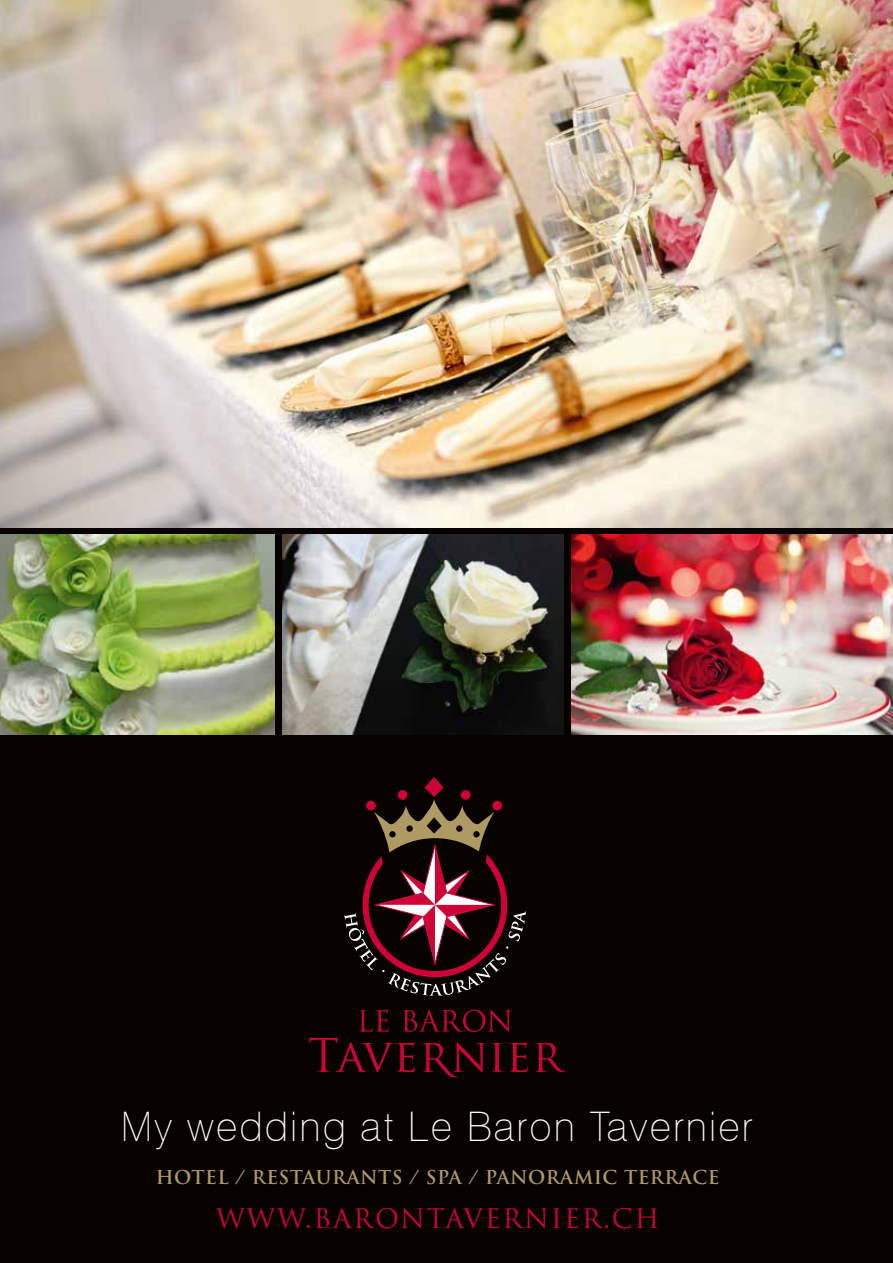
<style>
.page{position:relative;width:893px;height:1263px;background:#070200}
.page>*{position:absolute;margin:0;border:0;box-sizing:border-box;transform-origin:0 0}
.t1{font:100 40.8px "Swiss 721 BT";letter-spacing:.05em;color:#fff}
.t2{font:26.25px "Trajan Pro";letter-spacing:.07em;color:#ce0237}
.t3{font:700 18.6px "Trajan Pro";letter-spacing:.025em;color:#ae9a63}
</style>
<div class="page">
<svg style="left:309px;top:1010px;width:219px;height:67px"></svg>
<svg style="left:535px;top:1043px;width:30px;height:29px"></svg>
<svg style="left:344px;top:777px;width:182px;height:219px"></svg>
<img style="left:0;top:0;width:893px;height:528px">
<img style="left:571px;top:535px;width:322px;height:200px">
<img style="left:0;top:535px;width:275px;height:200px">
<img style="left:282px;top:535px;width:282px;height:200px">
<h1 class="t1" style="left:121px;top:1101px;width:633px">My wedding at Le Baron Tavernier</h1>
<p class="t3" style="left:156px;top:1166px;width:565px">HOTEL / RESTAURANTS / SPA / PANORAMIC TERRACE</p>
<h2 class="t2" style="left:216px;top:1202px;width:445px">WWW.BARONTAVERNIER.CH</h2>
</div>
